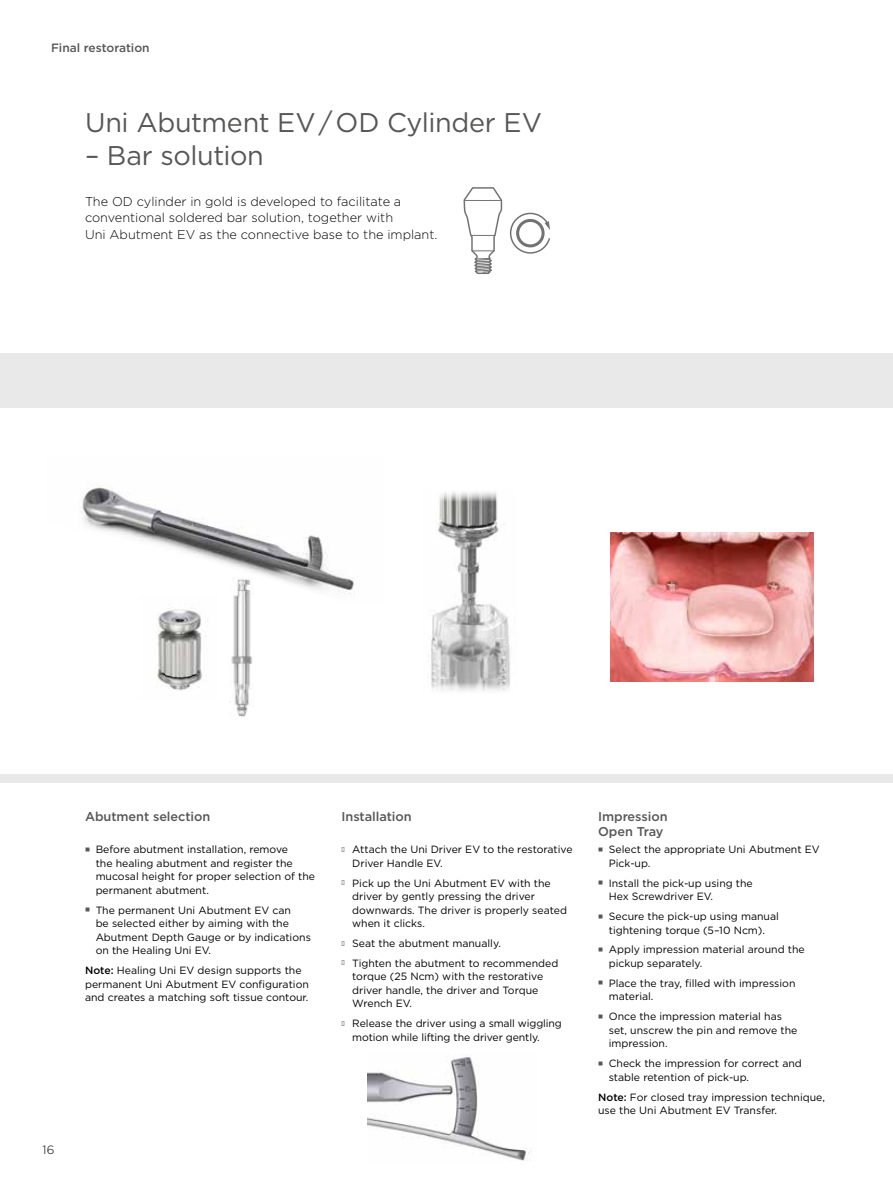
<style>
.page{position:relative;width:893px;height:1191px;background:#fff}
.page>*{position:absolute;margin:0;border:0;box-sizing:border-box;transform-origin:0 0}
.t1{font:27px "Gotham";letter-spacing:-.01em;color:#575756}
.t2{font:300 12.75px/16.5px "Gotham";color:#000}
.t3{font:500 12.75px/15px "Gotham";letter-spacing:-.005em;color:#575756}
.t4{font:500 12px "Gotham";color:#575756}
.t5{font:300 12px "Gotham";color:#000}
.t6{font:10.5px/13.5px "Gotham";color:#000}
.s1{font-weight:500}
.s2{color:#575756}
</style>
<div class="page">
<div style="left:0;top:353px;width:893px;height:429px;background:#e9e9e9"></div>
<div style="left:0;top:408px;width:893px;height:366px;background:#fff"></div>
<img style="left:81px;top:487px;width:274px;height:108px">
<img style="left:610px;top:533px;width:203px;height:148px">
<img style="left:230px;top:577px;width:23px;height:140px">
<img style="left:156px;top:609px;width:52px;height:81px">
<svg style="left:463px;top:187px;width:39px;height:87px"></svg>
<svg style="left:510px;top:213px;width:40px;height:41px"></svg>
<img style="left:368px;top:1055px;width:164px;height:106px">
<img style="left:431px;top:492px;width:79px;height:199px">
<p class="t4" style="left:51px;top:40px;width:100px">Final restoration</p>
<h1 class="t1" style="left:85px;top:105px;width:458px">Uni Abutment EV/OD Cylinder EV</h1>
<h1 class="t1" style="left:85px;top:138px;width:180px">– Bar solution</h1>
<p class="t2" style="left:85px;top:193px;width:354px">The OD cylinder in gold is developed to facilitate a conventional soldered bar solution, together with<br>Uni Abutment EV as the connective base to the implant.</p>
<p class="t5" style="left:43px;top:1142px;width:14px">16</p>
<p class="t3" style="left:85px;top:808px;width:127px">Abutment selection</p>
<p class="t6" style="left:96px;top:842px;width:221px">Before abutment installation, remove<br>the healing abutment and register the mucosal height for proper selection of the permanent abutment.</p>
<p class="t6" style="left:96px;top:903px;width:217px">The permanent Uni Abutment EV can<br>be selected either by aiming with the<br>Abutment Depth Gauge or by indications on the Healing Uni EV.</p>
<p class="t6" style="left:85px;top:963px;width:225px"><span class="s1">Note:</span> Healing Uni EV design supports the permanent Uni Abutment EV configuration and creates a matching soft tissue contour.</p>
<p class="t3" style="left:342px;top:808px;width:72px">Installation</p>
<p class="t6" style="left:352px;top:842px;width:222px;text-indent:-11px"><span class="s2">■</span> Attach the Uni Driver EV to the restorative<br>Driver Handle EV.</p>
<p class="t6" style="left:352px;top:876px;width:216px;text-indent:-11px"><span class="s2">■</span> Pick up the Uni Abutment EV with the driver by gently pressing the driver downwards. The driver is properly seated when it clicks.</p>
<p class="t6" style="left:342px;top:936px;width:161px"><span class="s2">■</span> Seat the abutment manually.</p>
<p class="t6" style="left:352px;top:956px;width:208px;text-indent:-11px"><span class="s2">■</span> Tighten the abutment to recommended torque (25 Ncm) with the restorative driver handle, the driver and Torque<br>Wrench EV.</p>
<p class="t6" style="left:352px;top:1016px;width:211px;text-indent:-11px"><span class="s2">■</span> Release the driver using a small wiggling motion while lifting the driver gently.</p>
<p class="t3" style="left:598px;top:808px;width:71px">Impression<br>Open Tray</p>
<p class="t6" style="left:609px;top:842px;width:212px">Select the appropriate Uni Abutment EV<br>Pick-up.</p>
<p class="t6" style="left:609px;top:876px;width:146px">Install the pick-up using the<br>Hex Screwdriver EV.</p>
<p class="t6" style="left:609px;top:909px;width:172px">Secure the pick-up using manual tightening torque (5–10 Ncm).</p>
<p class="t6" style="left:609px;top:942px;width:197px">Apply impression material around the pickup separately.</p>
<p class="t6" style="left:609px;top:976px;width:188px">Place the tray, filled with impression material.</p>
<p class="t6" style="left:609px;top:1009px;width:190px">Once the impression material has set, unscrew the pin and remove the impression.</p>
<p class="t6" style="left:609px;top:1056px;width:195px">Check the impression for correct and stable retention of pick-up.</p>
<p class="t6" style="left:598px;top:1089px;width:228px"><span class="s1">Note:</span> For closed tray impression technique, use the Uni Abutment EV Transfer.</p>
</div>
